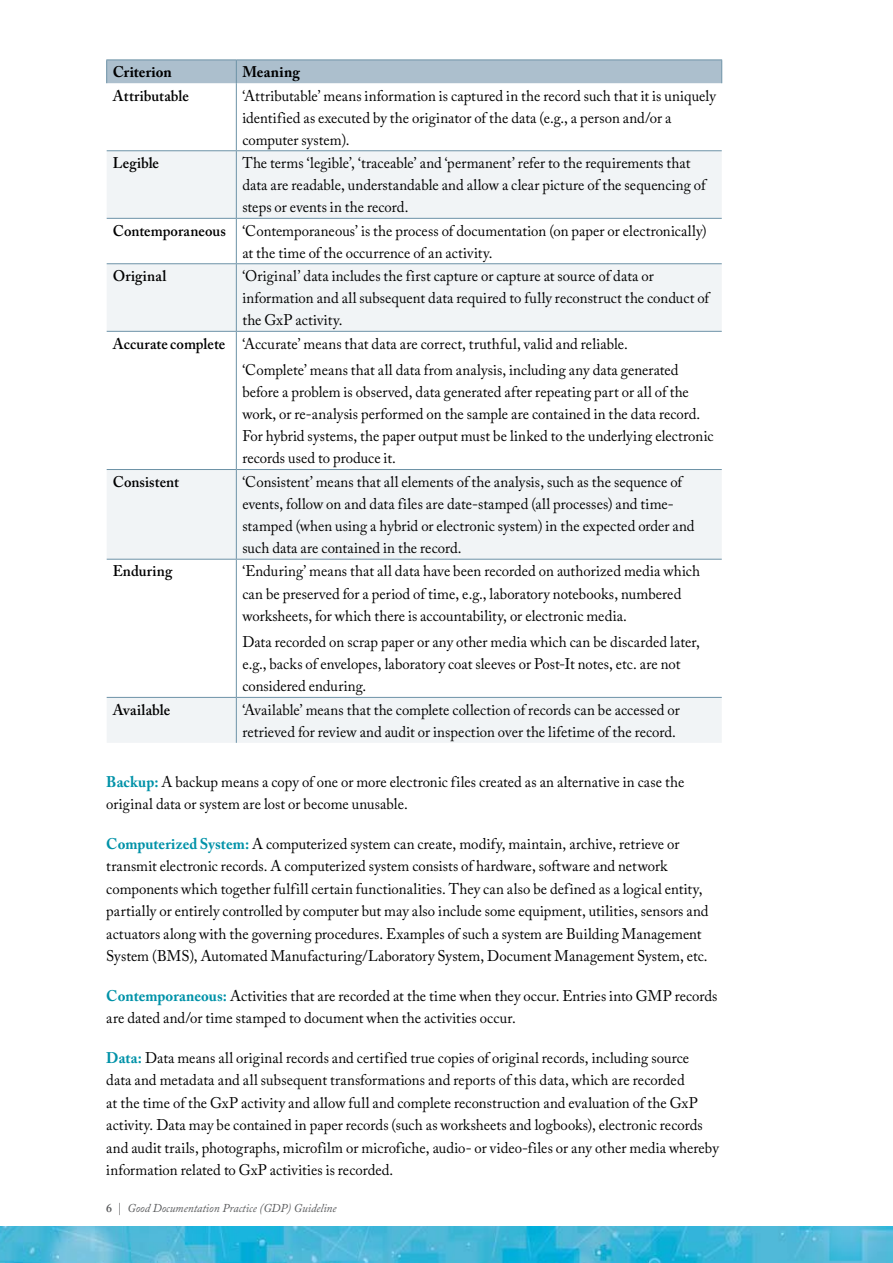
<style>
.page{position:relative;width:893px;height:1263px;background:#fff}
.page>*{position:absolute;margin:0;border:0;box-sizing:border-box;transform-origin:0 0}
.t1{font:15.3px/22px "Adobe Caslon Pro";letter-spacing:.005em;color:#000;scale:.96 1}
.t2{font:600 15.3px "Adobe Caslon Pro";letter-spacing:.01em;color:#000;scale:.96 1}
.t3{font:700 15.3px "Adobe Caslon Pro";letter-spacing:.01em;color:#000;scale:.96 1}
.t4{font:italic 12px "Adobe Caslon Pro";color:#58595b;scale:.96 1}
.s1{font-weight:600}
.s2{font-weight:700;color:#0092a8}
.s3{font-weight:600;font-style:normal}
.s4{font-style:normal}
</style>
<div class="page">
<img style="left:0;top:1226px;width:893px;height:37px">
<svg style="left:107px;top:151px;width:615px;height:592px"></svg>
<div style="left:106px;top:60px;width:616px;height:23px;background:#acbfcd"></div>
<hr style="left:236px;top:83px;width:1px;height:67px;background:#6d92a7">
<hr style="left:107px;top:150px;width:129px;height:1px;background:#6d92a7">
<hr style="left:236px;top:150px;width:486px;height:1px;background:#6d92a7">
<hr style="left:236px;top:151px;width:1px;height:67px;background:#6d92a7">
<hr style="left:107px;top:218px;width:129px;height:1px;background:#6d92a7">
<hr style="left:236px;top:218px;width:486px;height:1px;background:#6d92a7">
<hr style="left:236px;top:219px;width:1px;height:44px;background:#6d92a7">
<hr style="left:107px;top:263px;width:129px;height:1px;background:#6d92a7">
<hr style="left:236px;top:263px;width:486px;height:1px;background:#6d92a7">
<hr style="left:236px;top:264px;width:1px;height:67px;background:#6d92a7">
<hr style="left:107px;top:331px;width:129px;height:1px;background:#6d92a7">
<hr style="left:236px;top:331px;width:486px;height:1px;background:#6d92a7">
<hr style="left:236px;top:332px;width:1px;height:137px;background:#6d92a7">
<hr style="left:107px;top:469px;width:129px;height:1px;background:#6d92a7">
<hr style="left:236px;top:469px;width:486px;height:1px;background:#6d92a7">
<hr style="left:236px;top:470px;width:1px;height:89px;background:#6d92a7">
<hr style="left:107px;top:559px;width:129px;height:1px;background:#6d92a7">
<hr style="left:236px;top:559px;width:486px;height:1px;background:#6d92a7">
<hr style="left:236px;top:560px;width:1px;height:137px;background:#6d92a7">
<hr style="left:107px;top:697px;width:129px;height:1px;background:#6d92a7">
<hr style="left:236px;top:697px;width:486px;height:1px;background:#6d92a7">
<hr style="left:236px;top:698px;width:1px;height:45px;background:#6d92a7">
<p class="t3" style="left:113px;top:63px;width:63px">Criterion</p>
<p class="t3" style="left:242px;top:63px;width:62px">Meaning</p>
<p class="t2" style="left:113px;top:86px;width:81px">Attributable</p>
<p class="t1" style="left:242px;top:84px;width:495px">‘Attributable’ means information is captured in the record such that it is uniquely identified as executed by the originator of the data (e.g., a person and/or a computer system).</p>
<p class="t2" style="left:113px;top:154px;width:50px">Legible</p>
<p class="t1" style="left:242px;top:152px;width:468px">The terms ‘legible’, ‘traceable’ and ‘permanent’ refer to the requirements that</p>
<p class="t1" style="left:242px;top:174px;width:484px">data are readable, understandable and allow a clear picture of the sequencing of</p>
<p class="t1" style="left:242px;top:196px;width:175px">steps or events in the record.</p>
<p class="t1" style="left:113px;top:219px;width:620px"><span class="s1">Contemporaneous</span> ‘Contemporaneous’ is the process of documentation (on paper or electronically)</p>
<p class="t1" style="left:242px;top:241px;width:262px">at the time of the occurrence of an activity.</p>
<p class="t2" style="left:113px;top:267px;width:57px">Original</p>
<p class="t1" style="left:242px;top:265px;width:430px">‘Original’ data includes the first capture or capture at source of data or</p>
<p class="t1" style="left:242px;top:287px;width:488px">information and all subsequent data required to fully reconstruct the conduct of</p>
<p class="t1" style="left:242px;top:309px;width:106px">the GxP activity.</p>
<p class="t1" style="left:113px;top:332px;width:538px"><span class="s1">Accurate complete</span> ‘Accurate’ means that data are correct, truthful, valid and reliable.</p>
<p class="t1" style="left:242px;top:359px;width:492px">‘Complete’ means that all data from analysis, including any data generated before a problem is observed, data generated after repeating part or all of the work, or re‑analysis performed on the sample are contained in the data record.<br>For hybrid systems, the paper output must be linked to the underlying electronic records used to produce it.</p>
<p class="t2" style="left:113px;top:472px;width:71px">Consistent</p>
<p class="t1" style="left:242px;top:470px;width:473px">‘Consistent’ means that all elements of the analysis, such as the sequence of events, follow on and data files are date-stamped (all processes) and time&shy;stamped (when using a hybrid or electronic system) in the expected order and such data are contained in the record.</p>
<p class="t2" style="left:113px;top:562px;width:64px">Enduring</p>
<p class="t1" style="left:242px;top:560px;width:478px">‘Enduring’ means that all data have been recorded on authorized media which can be preserved for a period of time, e.g., laboratory notebooks, numbered worksheets, for which there is accountability, or electronic media.</p>
<p class="t1" style="left:242px;top:631px;width:478px">Data recorded on scrap paper or any other media which can be discarded later, e.g., backs of envelopes, laboratory coat sleeves or Post‑It notes, etc. are not considered enduring.</p>
<p class="t2" style="left:113px;top:700px;width:61px">Available</p>
<p class="t1" style="left:242px;top:698px;width:457px">‘Available’ means that the complete collection of records can be accessed or retrieved for review and audit or inspection over the lifetime of the record.</p>
<p class="t1" style="left:106px;top:770px;width:604px;line-height:22.5px"><span class="s2">Backup:</span> A backup means a copy of one or more electronic files created as an alternative in case the original data or system are lost or become unusable.</p>
<p class="t1" style="left:106px;top:832px;width:629px;line-height:22.5px"><span class="s2">Computerized System:</span> A computerized system can create, modify, maintain, archive, retrieve or transmit electronic records. A computerized system consists of hardware, software and network components which together fulfill certain functionalities. They can also be defined as a logical entity, partially or entirely controlled by computer but may also include some equipment, utilities, sensors and actuators along with the governing procedures. Examples of such a system are Building Management System (BMS), Automated Manufacturing/Laboratory System, Document Management System, etc.</p>
<p class="t1" style="left:106px;top:984px;width:638px;line-height:22.5px"><span class="s2">Contemporaneous:</span> Activities that are recorded at the time when they occur. Entries into GMP records are dated and/or time stamped to document when the activities occur.</p>
<p class="t1" style="left:106px;top:1046px;width:639px;line-height:22.5px"><span class="s2">Data:</span> Data means all original records and certified true copies of original records, including source<br>data and metadata and all subsequent transformations and reports of this data, which are recorded<br>at the time of the GxP activity and allow full and complete reconstruction and evaluation of the GxP activity. Data may be contained in paper records (such as worksheets and logbooks), electronic records and audit trails, photographs, microfilm or microfiche, audio- or video-files or any other media whereby information related to GxP activities is recorded.</p>
<p class="t4" style="left:106px;top:1201px;width:241px"><span class="s3">6</span> <span class="s4">|</span> Good Documentation Practice (GDP) Guideline</p>
</div>
